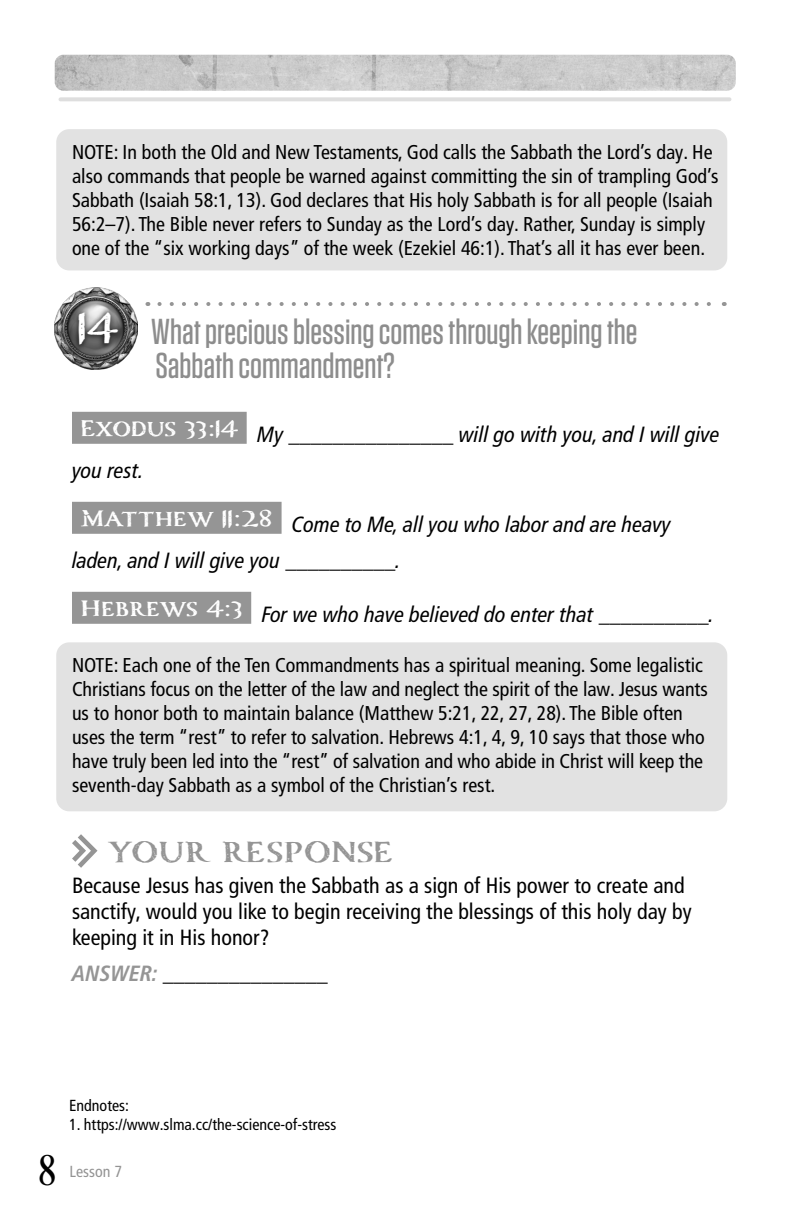
<style>
.page{position:relative;width:792px;height:1224px;background:#fff}
.page>*{position:absolute;margin:0;border:0;box-sizing:border-box;transform-origin:0 0}
.Compass_Numbers{font:700 50px "Carta Marina";color:#fff}
.t1{font:44px "Desire Pro";color:#000}
.Questions_1{font:500 36px/34px "Tungsten";color:#8d8d8d}
.Your_Response{font:700 36px "Carta Marina";color:#959595}
.Scripture_with_blanks{font:italic condensed 22px/36px "Frutiger LT Pro";color:#000}
.Main_Copy_-_No_Indent{font:condensed 22px/26.4px "Frutiger LT Pro";color:#000}
.ANSWER{font:italic 700 condensed 22px "Frutiger LT Pro";color:#000}
.NOTE{font:condensed 20px/24px "Frutiger LT Pro";color:#000}
.Main_Copy_-_No_Indent-2{font:condensed 16px "Frutiger LT Pro";color:#000}
.t2{font:condensed 16px "Frutiger LT Pro";color:#949494}
.s1{color:#959595}
</style>
<div class="page">
<img style="left:55px;top:55px;width:681px;height:36px">
<hr style="left:60px;top:97px;width:670px;height:4px;background:#dedede">
<div style="left:72px;top:412px;width:175px;height:32px;background:#959595"></div>
<div style="left:72px;top:502px;width:210px;height:32px;background:#959595"></div>
<div style="left:72px;top:592px;width:179px;height:32px;background:#959595"></div>
<img style="left:54px;top:288px;width:83px;height:82px">
<div style="left:72px;top:308px;width:51px;height:44px;background:#000;opacity:.75"></div>
<svg style="left:72px;top:834px;width:26px;height:34px"></svg>
<div style="left:56px;top:129px;width:671px;height:141px;background:#e2e2e2;border-radius:13px"></div>
<svg style="left:159px;top:302px;width:552px;height:4px"></svg>
<div style="left:56px;top:642px;width:671px;height:169px;background:#e2e2e2;border-radius:13px"></div>
<p class="NOTE" style="left:72px;top:140px;width:648px">NOTE: In both the Old and New Testaments, God calls the Sabbath the Lord’s day. He also commands that people be warned against committing the sin of trampling God’s Sabbath (Isaiah 58:1, 13). God declares that His holy Sabbath is for all people (Isaiah 56:2–7). The Bible never refers to Sunday as the Lord’s day. Rather, Sunday is simply one of the “six working days” of the week (Ezekiel 46:1). That’s all it has ever been.</p>
<p class="Compass_Numbers" style="left:77px;top:297px;width:42px">14</p>
<p class="Questions_1" style="left:151px;top:315px;width:488px">What precious blessing comes through keeping the<br>Sabbath commandment?</p>
<p class="Scripture_with_blanks" style="left:72px;top:416px;width:649px;text-indent:8px"><sup>Exodus</sup> <sup>33:14</sup> My _______________ will go with you, and I will give you rest.</p>
<p class="Scripture_with_blanks" style="left:72px;top:506px;width:600px;text-indent:8px"><sup>Matthew</sup> <sup>11:28</sup> Come to Me, all you who labor and are heavy laden, and I will give you __________.</p>
<p class="Scripture_with_blanks" style="left:80px;top:596px;width:635px"><sup>Hebrews</sup> <sup>4:3</sup> For we who have believed do enter that __________.</p>
<p class="NOTE" style="left:72px;top:653px;width:637px">NOTE: Each one of the Ten Commandments has a spiritual meaning. Some legalistic Christians focus on the letter of the law and neglect the spirit of the law. Jesus wants us to honor both to maintain balance (Matthew 5:21, 22, 27, 28). The Bible often uses the term “rest” to refer to salvation. Hebrews 4:1, 4, 9, 10 says that those who have truly been led into the “rest” of salvation and who abide in Christ will keep the seventh-day Sabbath as a symbol of the Christian’s rest.</p>
<p class="Your_Response" style="left:108px;top:830px;width:287px">YOUR RESPONSE</p>
<p class="Main_Copy_-_No_Indent" style="left:72px;top:872px;width:621px">Because Jesus has given the Sabbath as a sign of His power to create and sanctify, would you like to begin receiving the blessings of this holy day by keeping it in His honor?</p>
<p class="ANSWER" style="left:72px;top:960px;width:257px"><span class="s1">ANSWER:</span> _______________</p>
<p class="Main_Copy_-_No_Indent-2" style="left:69px;top:1096px;width:61px">Endnotes:</p>
<p class="Main_Copy_-_No_Indent-2" style="left:69px;top:1116px;width:269px">1. https://www.slma.cc/the-science-of-stress</p>
<h2 class="t1" style="left:39px;top:1144px;width:18px">8</h2>
<p class="t2" style="left:70px;top:1162px;width:54px">Lesson 7</p>
</div>
